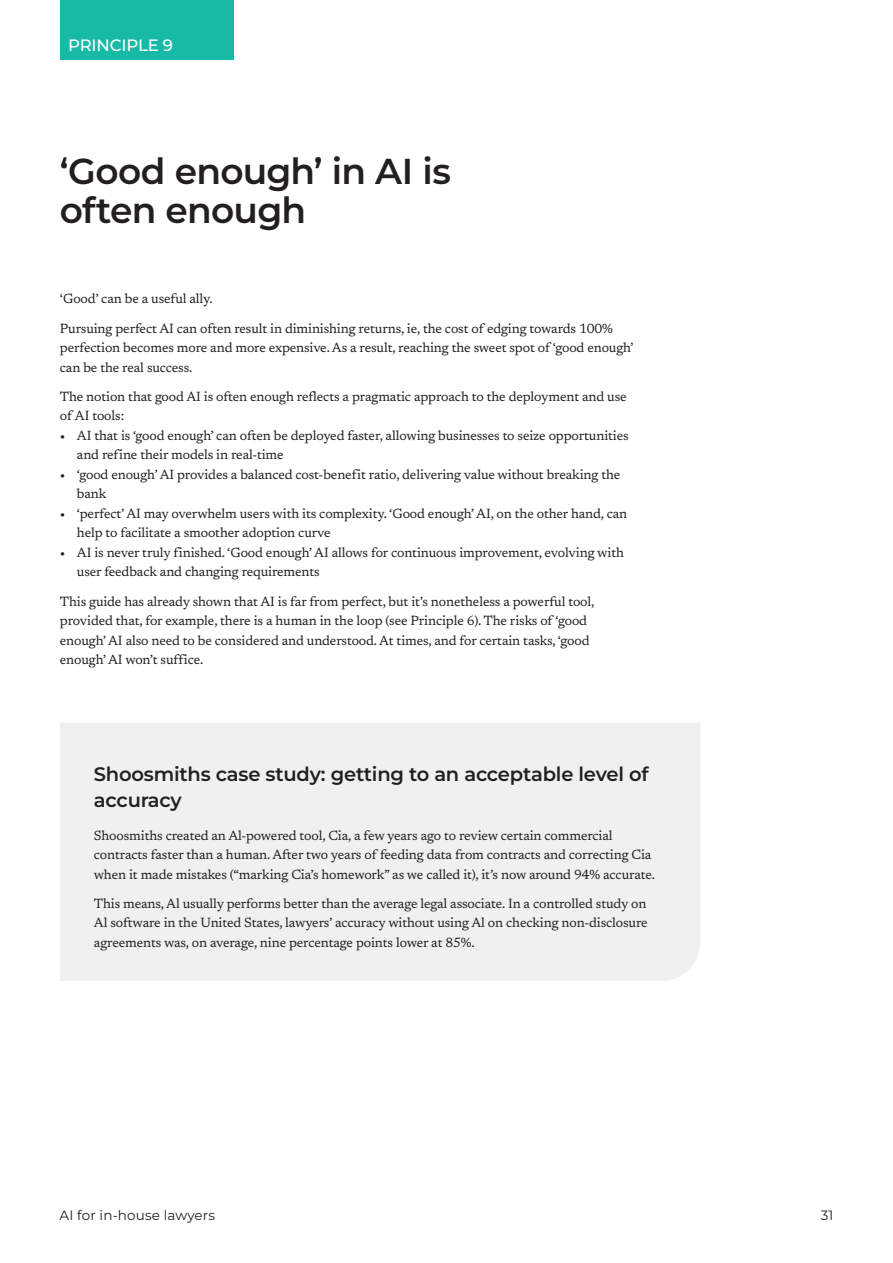
<style>
.page{position:relative;width:893px;height:1263px;background:#fff}
.page>*{position:absolute;margin:0;border:0;box-sizing:border-box;transform-origin:0 0}
.H3_24pt_Medium{font:600 36px/39px "Montserrat";letter-spacing:-.02em;color:#231f20}
.H6_13pt_Semibold{font:600 19.5px/25.5px "Montserrat";letter-spacing:-.01em;color:#231f20}
.H7_11pt_Medium{font:500 16.5px "Montserrat";letter-spacing:-.01em;color:#fff}
.Body_Copy__Grid__9pt{font:13.5px/19.5px "Newsreader";letter-spacing:-.01em;color:#231f20}
.t1{font:13.5px "Montserrat";letter-spacing:.01em;color:#231f20}
</style>
<div class="page">
<div style="left:60px;top:723px;width:640px;height:258px;background:#eff0f0"></div>
<div style="left:60px;top:0;width:174px;height:60px;background:#17baa6"></div>
<p class="H7_11pt_Medium" style="left:68px;top:34px;width:106px">PRINCIPLE 9</p>
<p class="H3_24pt_Medium" style="left:60px;top:151px;width:392px">‘Good enough’ in AI is often enough</p>
<p class="Body_Copy__Grid__9pt" style="left:60px;top:288px;width:154px">‘Good’ can be a useful ally.</p>
<p class="Body_Copy__Grid__9pt" style="left:60px;top:318px;width:575px">Pursuing perfect AI can often result in diminishing returns, ie, the cost of edging towards 100% perfection becomes more and more expensive. As a result, reaching the sweet spot of ‘good enough’ can be the real success.</p>
<p class="Body_Copy__Grid__9pt" style="left:60px;top:386px;width:568px">The notion that good AI is often enough reflects a pragmatic approach to the deployment and use of AI tools:</p>
<p class="Body_Copy__Grid__9pt" style="left:77px;top:425px;width:553px;text-indent:-17px">• AI that is ‘good enough’ can often be deployed faster, allowing businesses to seize opportunities and refine their models in real-time</p>
<p class="Body_Copy__Grid__9pt" style="left:77px;top:464px;width:545px;text-indent:-17px">• ‘good enough’ AI provides a balanced cost-benefit ratio, delivering value without breaking the bank</p>
<p class="Body_Copy__Grid__9pt" style="left:77px;top:503px;width:552px;text-indent:-17px">• ‘perfect’ AI may overwhelm users with its complexity. ‘Good enough’ AI, on the other hand, can help to facilitate a smoother adoption curve</p>
<p class="Body_Copy__Grid__9pt" style="left:77px;top:542px;width:549px;text-indent:-17px">• AI is never truly finished. ‘Good enough’ AI allows for continuous improvement, evolving with user feedback and changing requirements</p>
<p class="Body_Copy__Grid__9pt" style="left:60px;top:591px;width:536px">This guide has already shown that AI is far from perfect, but it’s nonetheless a powerful tool, provided that, for example, there is a human in the loop (see Principle 6). The risks of ‘good enough’ AI also need to be considered and understood. At times, and for certain tasks, ‘good enough’ AI won’t suffice.</p>
<p class="H6_13pt_Semibold" style="left:94px;top:761px;width:556px">Shoosmiths case study: getting to an acceptable level of accuracy</p>
<p class="Body_Copy__Grid__9pt" style="left:94px;top:825px;width:563px">Shoosmiths created an Al-powered tool, Cia, a few years ago to review certain commercial contracts faster than a human. After two years of feeding data from contracts and correcting Cia when it made mistakes (“marking Cia’s homework” as we called it), it’s now around 94% accurate.</p>
<p class="Body_Copy__Grid__9pt" style="left:94px;top:893px;width:555px;text-align:justify">This means, Al usually performs better than the average legal associate. In a controlled study on Al software in the United States, lawyers’ accuracy without using Al on checking non-disclosure agreements was, on average, nine percentage points lower at 85%.</p>
<p class="t1" style="left:60px;top:1206px;width:157px">AI for in-house lawyers</p>
<p class="t1" style="left:821px;top:1206px;width:14px">31</p>
</div>
